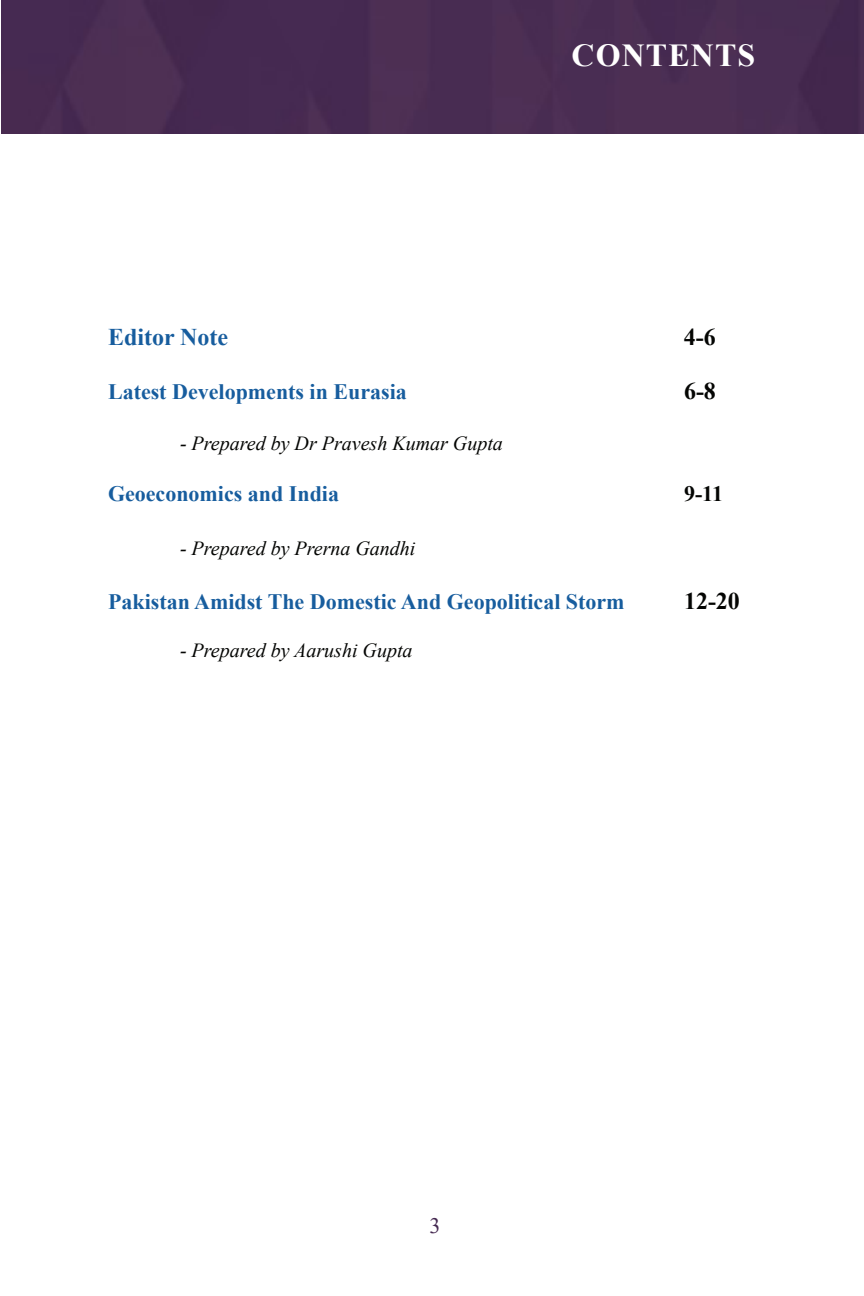
<style>
.page{position:relative;width:864px;height:1296px;background:#fff}
.page>*{position:absolute;margin:0;border:0;box-sizing:border-box;transform-origin:0 0}
.t1{font:700 32px "Times New Roman";letter-spacing:.035em;color:#fff}
.t2{font:700 24px "Times New Roman";color:#040503}
.t3{font:700 24px "Times New Roman";color:#175d9e}
.t4{font:700 22px "Times New Roman";color:#175d9e}
.t5{font:700 22px "Times New Roman";color:#040503}
.t6{font:22px "Times New Roman";color:#452951}
.t7{font:italic 20px "Times New Roman";color:#040503}
</style>
<div class="page">
<div style="left:1px;top:0;width:863px;height:133px;background:#482c52"></div>
<p class="t1" style="left:572px;top:32px;width:185px">CONTENTS</p>
<p class="t3" style="left:108px;top:320px;width:122px">Editor Note</p>
<p class="t2" style="left:684px;top:320px;width:33px">4-6</p>
<p class="t4" style="left:108px;top:376px;width:300px">Latest Developments in Eurasia</p>
<p class="t2" style="left:684px;top:374px;width:33px">6-8</p>
<p class="t7" style="left:180px;top:430px;width:324px">- Prepared by Dr Pravesh Kumar Gupta</p>
<p class="t4" style="left:108px;top:478px;width:233px">Geoeconomics and India</p>
<p class="t5" style="left:684px;top:478px;width:41px">9-11</p>
<p class="t7" style="left:180px;top:535px;width:237px">- Prepared by Prerna Gandhi</p>
<p class="t4" style="left:108px;top:586px;width:518px">Pakistan Amidst The Domestic And Geopolitical Storm</p>
<p class="t2" style="left:684px;top:584px;width:57px">12-20</p>
<p class="t7" style="left:180px;top:637px;width:234px">- Prepared by Aarushi Gupta</p>
<p class="t6" style="left:429px;top:1210px;width:12px">3</p>
</div>
